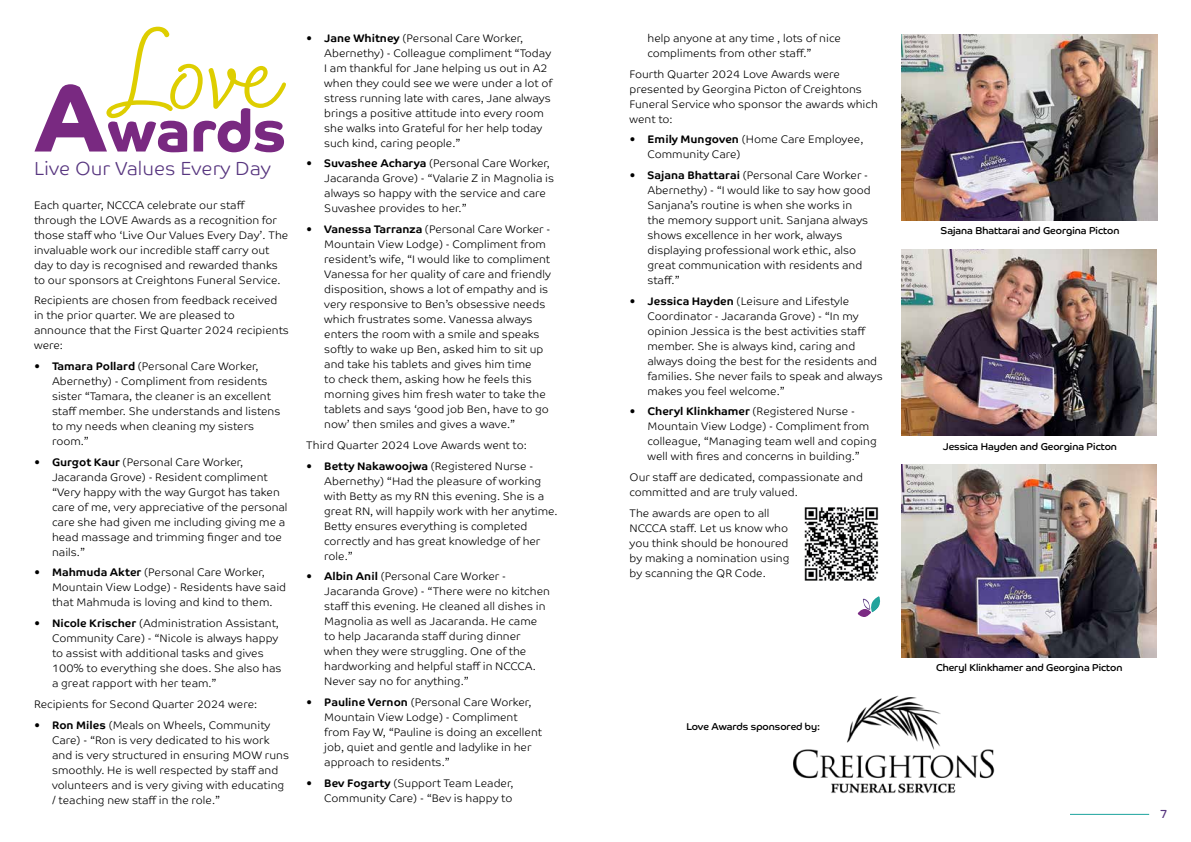
<style>
.page{position:relative;width:1191px;height:842px;background:#fff}
.page>*{position:absolute;margin:0;border:0;box-sizing:border-box;transform-origin:0 0}
.t1{font:115.7px "Blithe";color:#dece00}
.t2{font:700 58.8px "Co Headline";letter-spacing:-.005em;color:#792981}
.t3{font:300 19px "Co Text";color:#57357f}
.t4{font:12px "Co Text";color:#57357f}
.t5{font:300 11px/15px "Co Text";color:#000}
.t6{font:10px "Co Headline";color:#000}
.s1{font-size:95.5px}
.s2{font-weight:700}
</style>
<div class="page">
<hr style="left:1070px;top:814px;width:79px;height:1px;background:#1ba39d">
<img style="left:804px;top:507px;width:75px;height:74px">
<img style="left:901px;top:34px;width:256px;height:186px">
<img style="left:901px;top:250px;width:256px;height:186px">
<img style="left:901px;top:465px;width:255px;height:193px">
<svg style="left:857px;top:596px;width:24px;height:21px"></svg>
<img style="left:793px;top:695px;width:202px;height:99px">
<h1 class="t1" style="left:123px;top:-1px;width:168px">Love</h1>
<h2 class="t2" style="left:34px;top:97px;width:253px"><span class="s1">A</span>wards</h2>
<h3 class="t3" style="left:34px;top:157px;width:238px">Live Our Values Every Day</h3>
<p class="t5" style="left:34px;top:197px;width:256px">Each quarter, NCCCA celebrate our staff through the LOVE Awards as a recognition for those staff who ‘Live Our Values Every Day’. The invaluable work our incredible staff carry out day to day is recognised and rewarded thanks to our sponsors at Creightons Funeral Service.</p>
<p class="t5" style="left:34px;top:293px;width:256px">Recipients are chosen from feedback received in the prior quarter. We are pleased to announce that the First Quarter 2024 recipients were:</p>
<p class="t5" style="left:52px;top:359px;width:230px;text-indent:-18px"><span class="s2">• Tamara Pollard</span> (Personal Care Worker, Abernethy) - Compliment from residents sister “Tamara, the cleaner is an excellent staff member. She understands and listens to my needs when cleaning my sisters room.”</p>
<p class="t5" style="left:52px;top:454px;width:237px;text-indent:-18px"><span class="s2">• Gurgot Kaur</span> (Personal Care Worker, Jacaranda Grove) - Resident compliment “Very happy with the way Gurgot has taken care of me, very appreciative of the personal care she had given me including giving me a head massage and trimming finger and toe nails.”</p>
<p class="t5" style="left:52px;top:565px;width:236px;text-indent:-18px"><span class="s2">• Mahmuda Akter</span> (Personal Care Worker,<br>Mountain View Lodge) - Residents have said that Mahmuda is loving and kind to them.</p>
<p class="t5" style="left:52px;top:616px;width:231px;text-indent:-18px"><span class="s2">• Nicole Krischer</span> (Administration Assistant, Community Care) - “Nicole is always happy to assist with additional tasks and gives 100% to everything she does. She also has a great rapport with her team.”</p>
<p class="t5" style="left:34px;top:696px;width:225px">Recipients for Second Quarter 2024 were:</p>
<p class="t5" style="left:52px;top:717px;width:239px;text-indent:-18px"><span class="s2">• Ron Miles</span> (Meals on Wheels, Community Care) - “Ron is very dedicated to his work and is very structured in ensuring MOW runs smoothly. He is well respected by staff and volunteers and is very giving with educating / teaching new staff in the role.”</p>
<p class="t5" style="left:324px;top:30px;width:229px;text-indent:-18px"><span class="s2">• Jane Whitney</span> (Personal Care Worker, Abernethy) - Colleague compliment “Today I am thankful for Jane helping us out in A2 when they could see we were under a lot of stress running late with cares, Jane always brings a positive attitude into every room she walks into Grateful for her help today such kind, caring people.”</p>
<p class="t5" style="left:324px;top:156px;width:231px;text-indent:-18px"><span class="s2">• Suvashee Acharya</span> (Personal Care Worker, Jacaranda Grove) - “Valarie Z in Magnolia is always so happy with the service and care Suvashee provides to her.”</p>
<p class="t5" style="left:324px;top:222px;width:228px;text-indent:-18px"><span class="s2">• Vanessa Tarranza</span> (Personal Care Worker - Mountain View Lodge) - Compliment from resident’s wife, “I would like to compliment Vanessa for her quality of care and friendly disposition, shows a lot of empathy and is very responsive to Ben’s obsessive needs which frustrates some. Vanessa always enters the room with a smile and speaks softly to wake up Ben, asked him to sit up and take his tablets and gives him time<br>to check them, asking how he feels this morning gives him fresh water to take the tablets and says ‘good job Ben, have to go now’ then smiles and gives a wave.”</p>
<p class="t5" style="left:306px;top:437px;width:222px">Third Quarter 2024 Love Awards went to:</p>
<p class="t5" style="left:324px;top:458px;width:235px;text-indent:-18px"><span class="s2">• Betty Nakawoojwa</span> (Registered Nurse - Abernethy) “Had the pleasure of working with Betty as my RN this evening. She is a great RN, will happily work with her anytime.<br>Betty ensures everything is completed correctly and has great knowledge of her role.”</p>
<p class="t5" style="left:324px;top:569px;width:227px;text-indent:-18px"><span class="s2">• Albin Anil</span> (Personal Care Worker - Jacaranda Grove) - “There were no kitchen staff this evening. He cleaned all dishes in Magnolia as well as Jacaranda. He came to help Jacaranda staff during dinner when they were struggling. One of the hardworking and helpful staff in NCCCA.<br>Never say no for anything.”</p>
<p class="t5" style="left:324px;top:695px;width:219px;text-indent:-18px"><span class="s2">• Pauline Vernon</span> (Personal Care Worker, Mountain View Lodge) - Compliment from Fay W, “Pauline is doing an excellent job, quiet and gentle and ladylike in her approach to residents.”</p>
<p class="t5" style="left:306px;top:775px;width:209px;text-align:right"><span class="s2">• Bev Fogarty</span> (Support Team Leader,<br>Community Care) - “Bev is happy to</p>
<p class="t5" style="left:647px;top:31px;width:195px">help anyone at any time , lots of nice compliments from other staff.”</p>
<p class="t5" style="left:629px;top:66px;width:250px">Fourth Quarter 2024 Love Awards were presented by Georgina Picton of Creightons Funeral Service who sponsor the awards which went to:</p>
<p class="t5" style="left:647px;top:132px;width:217px;text-indent:-18px"><span class="s2">• Emily Mungoven</span> (Home Care Employee,<br>Community Care)</p>
<p class="t5" style="left:647px;top:168px;width:225px;text-indent:-18px"><span class="s2">• Sajana Bhattarai</span> (Personal Care Worker - Abernethy) - “I would like to say how good Sanjana’s routine is when she works in the memory support unit. Sanjana always shows excellence in her work, always displaying professional work ethic, also great communication with residents and staff.”</p>
<p class="t5" style="left:647px;top:293px;width:237px;text-indent:-18px"><span class="s2">• Jessica Hayden</span> (Leisure and Lifestyle Coordinator - Jacaranda Grove) - “In my opinion Jessica is the best activities staff member. She is always kind, caring and always doing the best for the residents and families. She never fails to speak and always makes you feel welcome.”</p>
<p class="t5" style="left:647px;top:404px;width:231px;text-indent:-18px"><span class="s2">• Cheryl Klinkhamer</span> (Registered Nurse - Mountain View Lodge) - Compliment from colleague, “Managing team well and coping well with fires and concerns in building.”</p>
<p class="t5" style="left:629px;top:470px;width:235px">Our staff are dedicated, compassionate and committed and are truly valued.</p>
<p class="t5" style="left:629px;top:505px;width:161px">The awards are open to all<br>NCCCA staff. Let us know who you think should be honoured by making a nomination using by scanning the QR Code.</p>
<p class="t6" style="left:686px;top:721px;width:135px">Love Awards sponsored by:</p>
<p class="t6" style="left:940px;top:225px;width:180px">Sajana Bhattarai and Georgina Picton</p>
<p class="t6" style="left:943px;top:440px;width:176px">Jessica Hayden and Georgina Picton</p>
<p class="t6" style="left:936px;top:662px;width:188px">Cheryl Klinkhamer and Georgina Picton</p>
<p class="t4" style="left:1159px;top:806px;width:9px">7</p>
</div>
